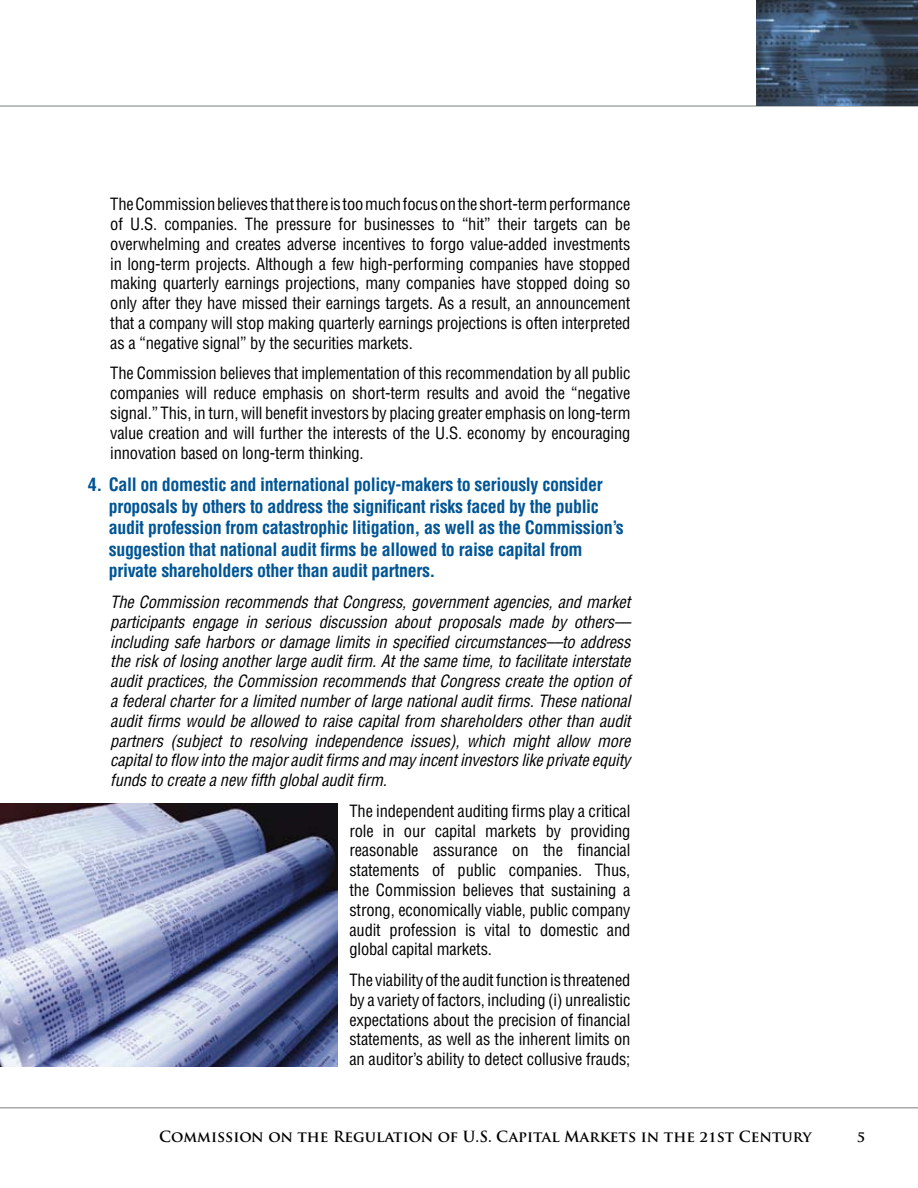
<style>
.page{position:relative;width:918px;height:1188px;background:#fff}
.page>*{position:absolute;margin:0;border:0;box-sizing:border-box;transform-origin:0 0}
.t1{font:700 condensed 18px/21.6px "Helvetica";letter-spacing:-.02em;color:#005595}
.t2{font:condensed 16.5px/19.8px "Helvetica";letter-spacing:-.01em;color:#000;text-align:justify}
.t3{font:italic condensed 16.5px/19.8px "Helvetica";letter-spacing:-.01em;color:#000;text-align:justify}
.t4{font:700 15px "Trajan Pro";color:#000}
</style>
<div class="page">
<hr style="left:0;top:105px;width:918px;height:2px;background:#a7a9ac">
<hr style="left:0;top:1107px;width:918px;height:1px;background:#a7a9ac">
<img style="left:0;top:803px;width:338px;height:263px">
<img style="left:756px;top:0;width:162px;height:105px">
<p class="t2" style="left:110px;top:194px;width:522px">The Commission believes that there is too much focus on the short-term performance of U.S. companies. The pressure for businesses to “hit” their targets can be overwhelming and creates adverse incentives to forgo value-added investments in long-term projects. Although a few high-performing companies have stopped making quarterly earnings projections, many companies have stopped doing so only after they have missed their earnings targets. As a result, an announcement that a company will stop making quarterly earnings projections is often interpreted as a “negative signal” by the securities markets.</p>
<p class="t2" style="left:110px;top:363px;width:522px">The Commission believes that implementation of this recommendation by all public companies will reduce emphasis on short-term results and avoid the “negative signal.” This, in turn, will benefit investors by placing greater emphasis on long-term value creation and will further the interests of the U.S. economy by encouraging innovation based on long-term thinking.</p>
<p class="t1" style="left:109px;top:474px;width:517px;text-indent:-21px">4. Call on domestic and international policy-makers to seriously consider proposals by others to address the significant risks faced by the public audit profession from catastrophic litigation, as well as the Commission’s suggestion that national audit firms be allowed to raise capital from private shareholders other than audit partners.</p>
<p class="t3" style="left:110px;top:592px;width:522px">The Commission recommends that Congress, government agencies, and market participants engage in serious discussion about proposals made by others–– including safe harbors or damage limits in specified circumstances––to address the risk of losing another large audit firm. At the same time, to facilitate interstate audit practices, the Commission recommends that Congress create the option of a federal charter for a limited number of large national audit firms. These national audit firms would be allowed to raise capital from shareholders other than audit partners (subject to resolving independence issues), which might allow more capital to flow into the major audit firms and may incent investors like private equity funds to create a new fifth global audit firm.</p>
<p class="t2" style="left:350px;top:801px;width:282px">The independent auditing firms play a critical role in our capital markets by providing reasonable assurance on the financial statements of public companies. Thus, the Commission believes that sustaining a strong, economically viable, public company audit profession is vital to domestic and global capital markets.</p>
<p class="t2" style="left:350px;top:970px;width:282px">The viability of the audit function is threatened by a variety of factors, including (i) unrealistic expectations about the precision of financial statements, as well as the inherent limits on an auditor’s ability to detect collusive frauds;</p>
<p class="t4" style="left:159px;top:1127px;width:654px">Commission on the Regulation of U.S. Capital Markets in the 21st Century</p>
</div>
